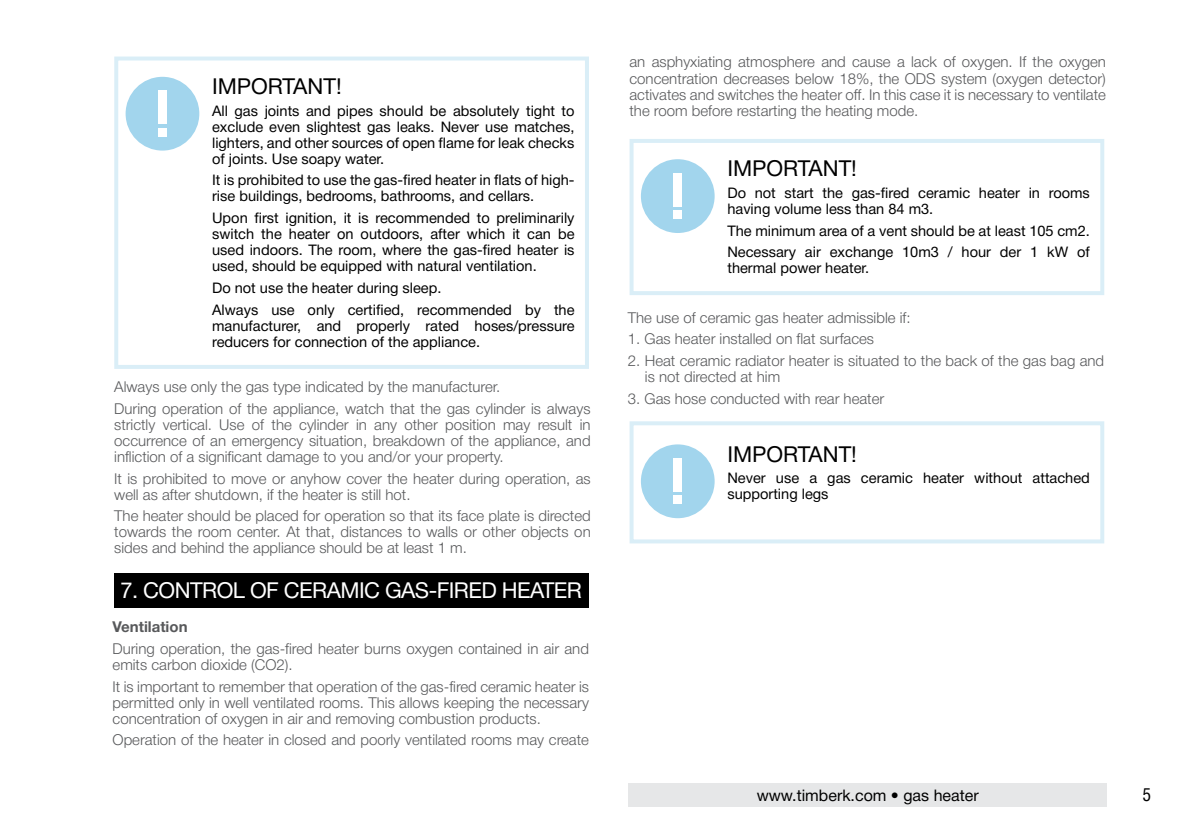
<style>
.page{position:relative;width:1191px;height:840px;background:#fff}
.page>*{position:absolute;margin:0;border:0;box-sizing:border-box;transform-origin:0 0}
.t1{font:22px "Helvetica Neue Cyr";letter-spacing:-.025em;color:#fff}
.t2{font:22px "Helvetica Neue Cyr";color:#000}
.t3{font:18px "Helios Cond C";color:#000}
.t4{font:16px "Helvetica Neue Cyr";color:#000}
.t5{font:300 15px/16px "Helvetica Neue Cyr";color:#58595b}
.t6{font:700 15px "Helvetica Neue Cyr";color:#58595b}
.t7{font:14.6px/16px "Helvetica Neue Cyr";color:#000}
</style>
<div class="page">
<div style="left:628px;top:782px;width:479px;height:24px;background:#e6e7e8"></div>
<div style="left:114px;top:572px;width:475px;height:35px;background:#000"></div>
<div style="left:114px;top:56px;width:475px;height:313px;border:4px solid #a2d5ed"></div>
<div style="left:629px;top:139px;width:475px;height:156px;border:4px solid #a2d5ed"></div>
<div style="left:629px;top:421px;width:475px;height:122px;border:4px solid #a2d5ed"></div>
<div style="left:126px;top:77px;width:73px;height:73px;background:#a2d5ed;border-radius:50%"></div>
<div style="left:158px;top:91px;width:9px;height:33px;background:#fff"></div>
<div style="left:158px;top:128px;width:9px;height:8px;background:#fff"></div>
<div style="left:641px;top:159px;width:73px;height:74px;background:#a2d5ed;border-radius:50%"></div>
<div style="left:673px;top:173px;width:9px;height:33px;background:#fff"></div>
<div style="left:673px;top:210px;width:9px;height:9px;background:#fff"></div>
<div style="left:641px;top:444px;width:73px;height:74px;background:#a2d5ed;border-radius:50%"></div>
<div style="left:673px;top:458px;width:9px;height:33px;background:#fff"></div>
<div style="left:673px;top:495px;width:9px;height:9px;background:#fff"></div>
<h1 class="t2" style="left:212px;top:74px;width:131px">IMPORTANT!</h1>
<p class="t7" style="left:212px;top:103px;width:364px;text-align:justify">All gas joints and pipes should be absolutely tight to exclude even slightest gas leaks. Never use matches, lighters, and other sources of open flame for leak checks of joints. Use soapy water.</p>
<p class="t7" style="left:212px;top:172px;width:364px">It is prohibited to use the gas-fired heater in flats of high&shy;rise buildings, bedrooms, bathrooms, and cellars.</p>
<p class="t7" style="left:212px;top:210px;width:364px;text-align:justify">Upon first ignition, it is recommended to preliminarily switch the heater on outdoors, after which it can be used indoors. The room, where the gas-fired heater is used, should be equipped with natural ventilation.</p>
<p class="t7" style="left:212px;top:277px;width:364px;line-height:21.6px">Do not use the heater during sleep.<br>Always use only certified, recommended by the</p>
<p class="t7" style="left:212px;top:317px;width:364px">manufacturer, and properly rated hoses/pressure reducers for connection of the appliance.</p>
<p class="t5" style="left:114px;top:376px;width:478px;line-height:21.6px">Always use only the gas type indicated by the manufacturer.<br>During operation of the appliance, watch that the gas cylinder is always</p>
<p class="t5" style="left:114px;top:416px;width:478px;text-align:justify">strictly vertical. Use of the cylinder in any other position may result in occurrence of an emergency situation, breakdown of the appliance, and infliction of a significant damage to you and/or your property.</p>
<p class="t5" style="left:114px;top:470px;width:478px">It is prohibited to move or anyhow cover the heater during operation, as well as after shutdown, if the heater is still hot.</p>
<p class="t5" style="left:114px;top:508px;width:478px;text-align:justify">The heater should be placed for operation so that its face plate is directed towards the room center. At that, distances to walls or other objects on sides and behind the appliance should be at least 1 m.</p>
<h1 class="t1" style="left:120px;top:578px;width:463px">7. CONTROL OF CERAMIC GAS-FIRED HEATER</h1>
<p class="t6" style="left:113px;top:618px;width:76px">Ventilation</p>
<p class="t5" style="left:113px;top:640px;width:478px">During operation, the gas-fired heater burns oxygen contained in air and emits carbon dioxide (CO2).</p>
<p class="t5" style="left:113px;top:678px;width:478px;text-align:justify">It is important to remember that operation of the gas-fired ceramic heater is permitted only in well ventilated rooms. This allows keeping the necessary concentration of oxygen in air and removing combustion products.</p>
<p class="t5" style="left:113px;top:731px;width:478px">Operation of the heater in closed and poorly ventilated rooms may create</p>
<p class="t5" style="left:629px;top:54px;width:478px;text-align:justify">an asphyxiating atmosphere and cause a lack of oxygen. If the oxygen concentration decreases below 18%, the ODS system (oxygen detector) activates and switches the heater off. In this case it is necessary to ventilate the room before restarting the heating mode.</p>
<h1 class="t2" style="left:727px;top:156px;width:131px">IMPORTANT!</h1>
<p class="t7" style="left:727px;top:185px;width:364px">Do not start the gas-fired ceramic heater in rooms having volume less than 84 m3.</p>
<p class="t7" style="left:727px;top:220px;width:364px;line-height:21.6px">The minimum area of a vent should be at least 105 cm2.<br>Necessary air exchange 10m3 / hour der 1 kW of</p>
<p class="t7" style="left:727px;top:260px;width:143px">thermal power heater.</p>
<p class="t5" style="left:628px;top:309px;width:284px">The use of ceramic gas heater admissible if:</p>
<p class="t5" style="left:628px;top:331px;width:248px">1. Gas heater installed on flat surfaces</p>
<p class="t5" style="left:645px;top:352px;width:461px;text-indent:-17px">2. Heat ceramic radiator heater is situated to the back of the gas bag and is not directed at him</p>
<p class="t5" style="left:628px;top:390px;width:258px">3. Gas hose conducted with rear heater</p>
<h1 class="t2" style="left:727px;top:441px;width:131px">IMPORTANT!</h1>
<p class="t7" style="left:727px;top:470px;width:364px">Never use a gas ceramic heater without attached supporting legs</p>
<p class="t4" style="left:756px;top:786px;width:223px">www.timberk.com • gas heater</p>
<p class="t3" style="left:1142px;top:783px;width:10px">5</p>
</div>
